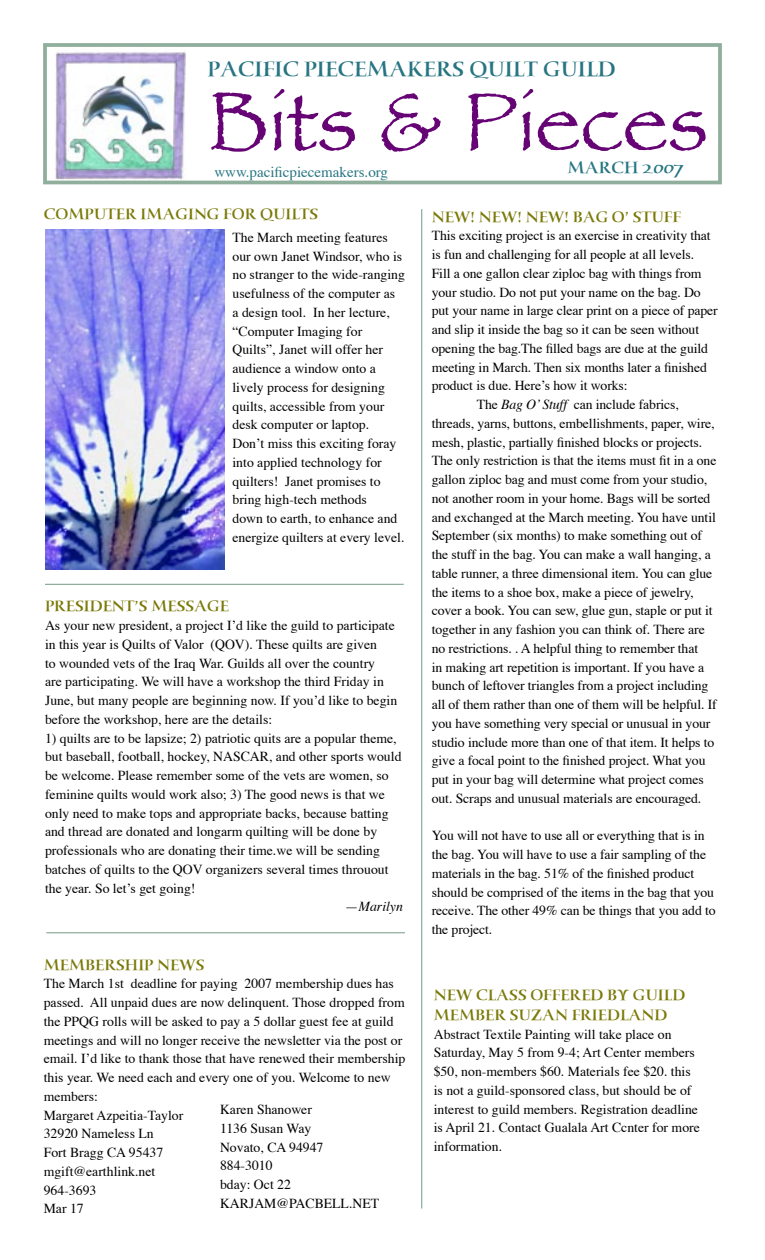
<style>
.page{position:relative;width:765px;height:1260px;background:#fff}
.page>*{position:absolute;margin:0;border:0;box-sizing:border-box;transform-origin:0 0}
.t1{font:85px "Papyrus";color:#660475}
.t2{font:22.5px "Humana Serif Md ITCTT Medium";color:#267581}
.t3{font:17.5px "Humana Serif Md ITCTT Medium";color:#267581}
.t4{font:16.25px/19.5px "Humana Serif Md ITCTT Medium";color:#7a7908}
.t5{font:15px "Times";color:#267581}
.t6{font:13.75px/18.8px "Times";color:#000}
.t7{font:italic 13.75px "Times";color:#000}
.s1{font-style:normal}
.s2{font-style:italic}
</style>
<div class="page">
<hr style="left:421px;top:209px;width:1px;height:1000px;background:#8fae9b">
<img style="left:55px;top:50px;width:131px;height:129px">
<div style="left:43px;top:43px;width:679px;height:141px;border:4px solid #8fae9b"></div>
<hr style="left:45px;top:584px;width:359px;height:1px;background:#8fae9b">
<img style="left:45px;top:229px;width:180px;height:340px">
<hr style="left:46px;top:932px;width:359px;height:1px;background:#8fae9b">
<h2 class="t2" style="left:208px;top:55px;width:410px">PACIFIC PIECEMAKERS QUILT GUILD</h2>
<h1 class="t1" style="left:208px;top:70px;width:502px">Bits &amp; Pieces</h1>
<p class="t5" style="left:214px;top:163px;width:175px">www.pacificpiecemakers.org</p>
<p class="t3" style="left:568px;top:156px;width:118px">MARCH 2007</p>
<p class="t4" style="left:44px;top:204px;width:276px">COMPUTER IMAGING FOR QUILTS</p>
<p class="t6" style="left:232px;top:229px;width:174px">The March meeting features our own Janet Windsor, who is no stranger to the wide-ranging usefulness of the computer as<br>a design tool. In her lecture, “Computer Imaging for<br>Quilts”, Janet will offer her audience a window onto a lively process for designing quilts, accessible from your desk computer or laptop.<br>Donʼt miss this exciting foray into applied technology for quilters! Janet promises to bring high-tech methods<br>down to earth, to enhance and energize quilters at every level.</p>
<p class="t4" style="left:45px;top:596px;width:186px">PRESIDENT’S MESSAGE</p>
<p class="t6" style="left:45px;top:617px;width:354px">As your new president, a project Iʼd like the guild to participate in this year is Quilts of Valor (QOV). These quilts are given<br>to wounded vets of the Iraq War. Guilds all over the country<br>are participating. We will have a workshop the third Friday in June, but many people are beginning now. If youʼd like to begin before the workshop, here are the details:</p>
<p class="t6" style="left:45px;top:729px;width:353px">1) quilts are to be lapsize; 2) patriotic quits are a popular theme,</p>
<p class="t6" style="left:45px;top:748px;width:358px">but baseball, football, hockey, NASCAR, and other sports would</p>
<p class="t6" style="left:45px;top:767px;width:345px">be welcome. Please remember some of the vets are women, so</p>
<p class="t6" style="left:45px;top:786px;width:342px">feminine quilts would work also; 3) The good news is that we</p>
<p class="t6" style="left:45px;top:804px;width:345px">only need to make tops and appropriate backs, because batting</p>
<p class="t6" style="left:45px;top:823px;width:334px">and thread are donated and longarm quilting will be done by</p>
<p class="t6" style="left:45px;top:842px;width:336px">professionals who are donating their time.we will be sending</p>
<p class="t6" style="left:45px;top:861px;width:345px">batches of quilts to the QOV organizers several times throuout</p>
<p class="t6" style="left:45px;top:879px;width:152px">the year. So letʼs get going!</p>
<p class="t7" style="left:345px;top:898px;width:60px"><span class="s1">—</span>Marilyn</p>
<p class="t4" style="left:44px;top:954px;width:162px">MEMBERSHIP NEWS</p>
<p class="t6" style="left:44px;top:975px;width:363px">The March 1st deadline for paying 2007 membership dues has passed. All unpaid dues are now delinquent. Those dropped from the PPQG rolls will be asked to pay a 5 dollar guest fee at guild meetings and will no longer receive the newsletter via the post or email. Iʼd like to thank those that have renewed their membership this year. We need each and every one of you. Welcome to new members:<br>Margaret Azpeitia-Taylor<br>32920 Nameless Ln<br>Fort Bragg CA 95437<br>mgift@earthlink.net<br>964-3693<br>Mar 17</p>
<p class="t6" style="left:220px;top:1101px;width:161px">Karen Shanower<br>1136 Susan Way<br>Novato, CA 94947<br>884-3010<br>bday: Oct 22<br>KARJAM@PACBELL.NET</p>
<p class="t4" style="left:432px;top:207px;width:251px">NEW! NEW! NEW! BAG O’ STUFF</p>
<p class="t6" style="left:432px;top:227px;width:280px">This exciting project is an exercise in creativity that</p>
<p class="t6" style="left:432px;top:246px;width:264px">is fun and challenging for all people at all levels.</p>
<p class="t6" style="left:432px;top:265px;width:271px">Fill a one gallon clear ziploc bag with things from</p>
<p class="t6" style="left:432px;top:283px;width:271px">your studio. Do not put your name on the bag. Do</p>
<p class="t6" style="left:432px;top:302px;width:288px">put your name in large clear print on a piece of paper</p>
<p class="t6" style="left:432px;top:321px;width:269px">and slip it inside the bag so it can be seen without</p>
<p class="t6" style="left:432px;top:340px;width:278px">opening the bag.The filled bags are due at the guild</p>
<p class="t6" style="left:432px;top:358px;width:277px">meeting in March. Then six months later a finished</p>
<p class="t6" style="left:432px;top:377px;width:197px">product is due. Hereʼs how it works:</p>
<p class="t6" style="left:477px;top:396px;width:204px">The <span class="s2">Bag Oʼ Stuff</span> can include fabrics,</p>
<p class="t6" style="left:432px;top:415px;width:284px">threads, yarns, buttons, embellishments, paper, wire,</p>
<p class="t6" style="left:432px;top:433px;width:272px">mesh, plastic, partially finished blocks or projects.</p>
<p class="t6" style="left:432px;top:452px;width:286px">The only restriction is that the items must fit in a one</p>
<p class="t6" style="left:432px;top:471px;width:277px">gallon ziploc bag and must come from your studio,</p>
<p class="t6" style="left:432px;top:490px;width:280px">not another room in your home. Bags will be sorted</p>
<p class="t6" style="left:432px;top:508px;width:286px">and exchanged at the March meeting. You have until</p>
<p class="t6" style="left:432px;top:527px;width:272px">September (six months) to make something out of</p>
<p class="t6" style="left:432px;top:546px;width:281px">the stuff in the bag. You can make a wall hanging, a</p>
<p class="t6" style="left:432px;top:565px;width:282px">table runner, a three dimensional item. You can glue</p>
<p class="t6" style="left:432px;top:583px;width:263px">the items to a shoe box, make a piece of jewelry,</p>
<p class="t6" style="left:432px;top:602px;width:282px">cover a book. You can sew, glue gun, staple or put it</p>
<p class="t6" style="left:432px;top:621px;width:275px">together in any fashion you can think of. There are</p>
<p class="t6" style="left:432px;top:640px;width:268px">no restrictions. . A helpful thing to remember that</p>
<p class="t6" style="left:432px;top:658px;width:274px">in making art repetition is important. If you have a</p>
<p class="t6" style="left:432px;top:677px;width:278px">bunch of leftover triangles from a project including</p>
<p class="t6" style="left:432px;top:696px;width:287px">all of them rather than one of them will be helpful. If</p>
<p class="t6" style="left:432px;top:715px;width:280px">you have something very special or unusual in your</p>
<p class="t6" style="left:432px;top:733px;width:284px">studio include more than one of that item. It helps to</p>
<p class="t6" style="left:432px;top:752px;width:275px">give a focal point to the finished project. What you</p>
<p class="t6" style="left:432px;top:771px;width:273px">put in your bag will determine what project comes</p>
<p class="t6" style="left:432px;top:790px;width:271px">out. Scraps and unusual materials are encouraged.</p>
<p class="t6" style="left:432px;top:827px;width:285px">You will not have to use all or everything that is in the bag. You will have to use a fair sampling of the materials in the bag. 51% of the finished product should be comprised of the items in the bag that you receive. The other 49% can be things that you add to the project.</p>
<p class="t4" style="left:434px;top:985px;width:253px">NEW CLASS OFFERED BY GUILD<br>MEMBER SUZAN FRIEDLAND</p>
<p class="t6" style="left:434px;top:1025px;width:268px">Abstract Textile Painting will take place on Saturday, May 5 from 9-4; Art Center members $50, non-members $60. Materials fee $20. this is not a guild-sponsored class, but should be of interest to guild members. Registration deadline is April 21. Contact Gualala Art Ccnter for more information.</p>
</div>
